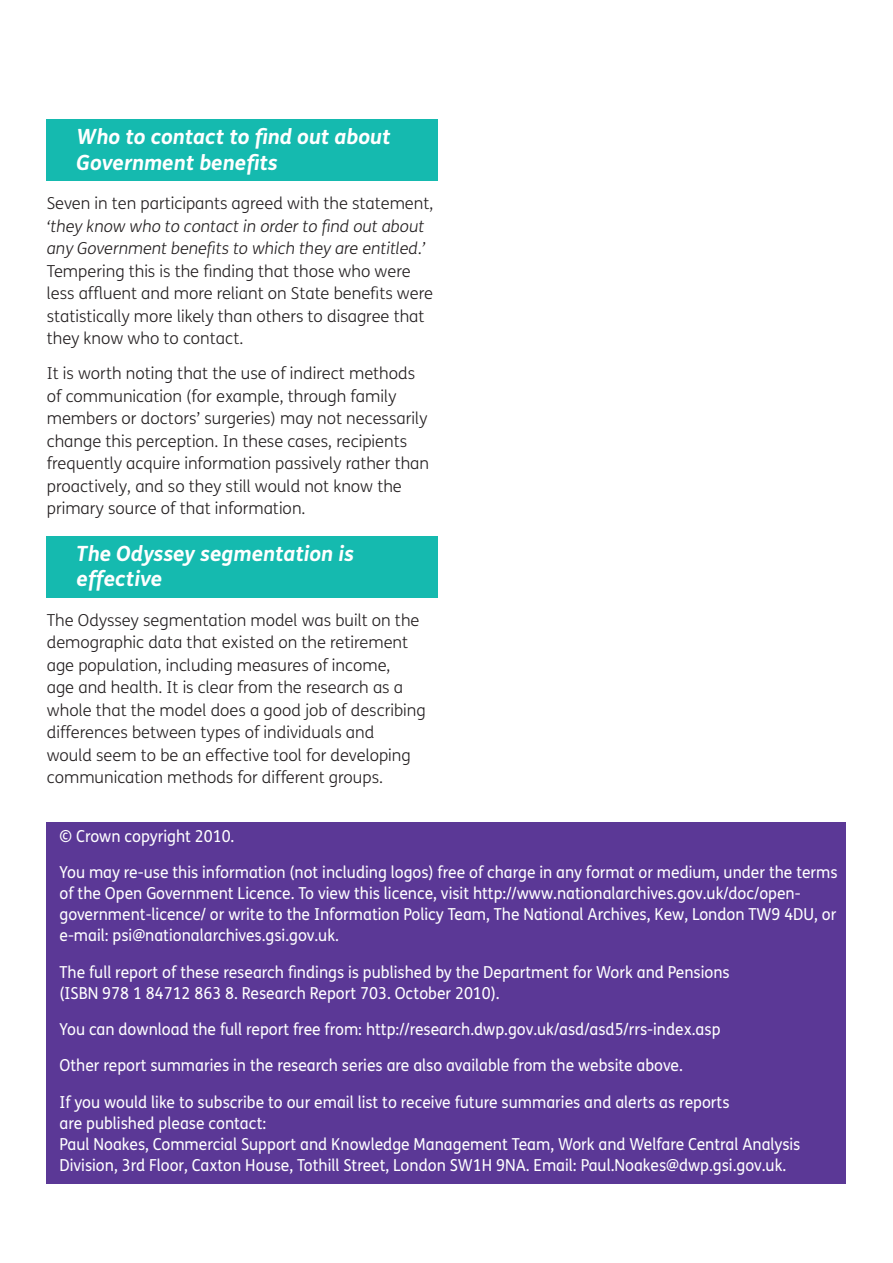
<style>
.page{position:relative;width:893px;height:1263px;background:#fff}
.page>*{position:absolute;margin:0;border:0;box-sizing:border-box;transform-origin:0 0}
.t1{font:italic 700 21px/25.2px "FS Me";color:#fff}
.t2{font:16.5px/21px "FS Me";color:#fff;scale:.95 1}
.t3{font:300 16.5px/22.5px "FS Me";color:#231f20}
.t4{font:italic 300 16.5px/22.5px "FS Me";color:#231f20}
</style>
<div class="page">
<div style="left:47px;top:536px;width:391px;height:61px;background:#15baaf"></div>
<div style="left:47px;top:119px;width:391px;height:62px;background:#15baaf"></div>
<div style="left:47px;top:822px;width:799px;height:361px;background:#5b3896"></div>
<p class="t1" style="left:77px;top:123px;width:315px">Who to contact to find out about<br>Government benefits</p>
<p class="t3" style="left:47px;top:192px;width:388px">Seven in ten participants agreed with the statement,</p>
<p class="t4" style="left:47px;top:214px;width:380px">‘they know who to contact in order to find out about any Government benefits to which they are entitled.’</p>
<p class="t3" style="left:47px;top:259px;width:388px">Tempering this is the finding that those who were less affluent and more reliant on State benefits were statistically more likely than others to disagree that they know who to contact.</p>
<p class="t3" style="left:47px;top:362px;width:384px">It is worth noting that the use of indirect methods of communication (for example, through family members or doctors’ surgeries) may not necessarily change this perception. In these cases, recipients frequently acquire information passively rather than proactively, and so they still would not know the primary source of that information.</p>
<p class="t1" style="left:77px;top:540px;width:279px">The Odyssey segmentation is effective</p>
<p class="t3" style="left:47px;top:608px;width:380px">The Odyssey segmentation model was built on the demographic data that existed on the retirement age population, including measures of income,<br>age and health. It is clear from the research as a whole that the model does a good job of describing differences between types of individuals and<br>would seem to be an effective tool for developing communication methods for different groups.</p>
<p class="t2" style="left:60px;top:825px;width:186px">© Crown copyright 2010.</p>
<p class="t2" style="left:60px;top:861px;width:821px">You may re-use this information (not including logos) free of charge in any format or medium, under the terms of the Open Government Licence. To view this licence, visit http://www.nationalarchives.gov.uk/doc/open&shy;government-licence/ or write to the Information Policy Team, The National Archives, Kew, London TW9 4DU, or e-mail: psi@nationalarchives.gsi.gov.uk.</p>
<p class="t2" style="left:60px;top:961px;width:707px">The full report of these research findings is published by the Department for Work and Pensions (ISBN 978 1 84712 863 8. Research Report 703. October 2010).</p>
<p class="t2" style="left:60px;top:1018px;width:697px">You can download the full report free from: http://research.dwp.gov.uk/asd/asd5/rrs-index.asp</p>
<p class="t2" style="left:60px;top:1055px;width:658px">Other report summaries in the research series are also available from the website above.</p>
<p class="t2" style="left:60px;top:1091px;width:781px">If you would like to subscribe to our email list to receive future summaries and alerts as reports<br>are published please contact:<br>Paul Noakes, Commercial Support and Knowledge Management Team, Work and Welfare Central Analysis Division, 3rd Floor, Caxton House, Tothill Street, London SW1H 9NA. Email: Paul.Noakes@dwp.gsi.gov.uk.</p>
</div>
